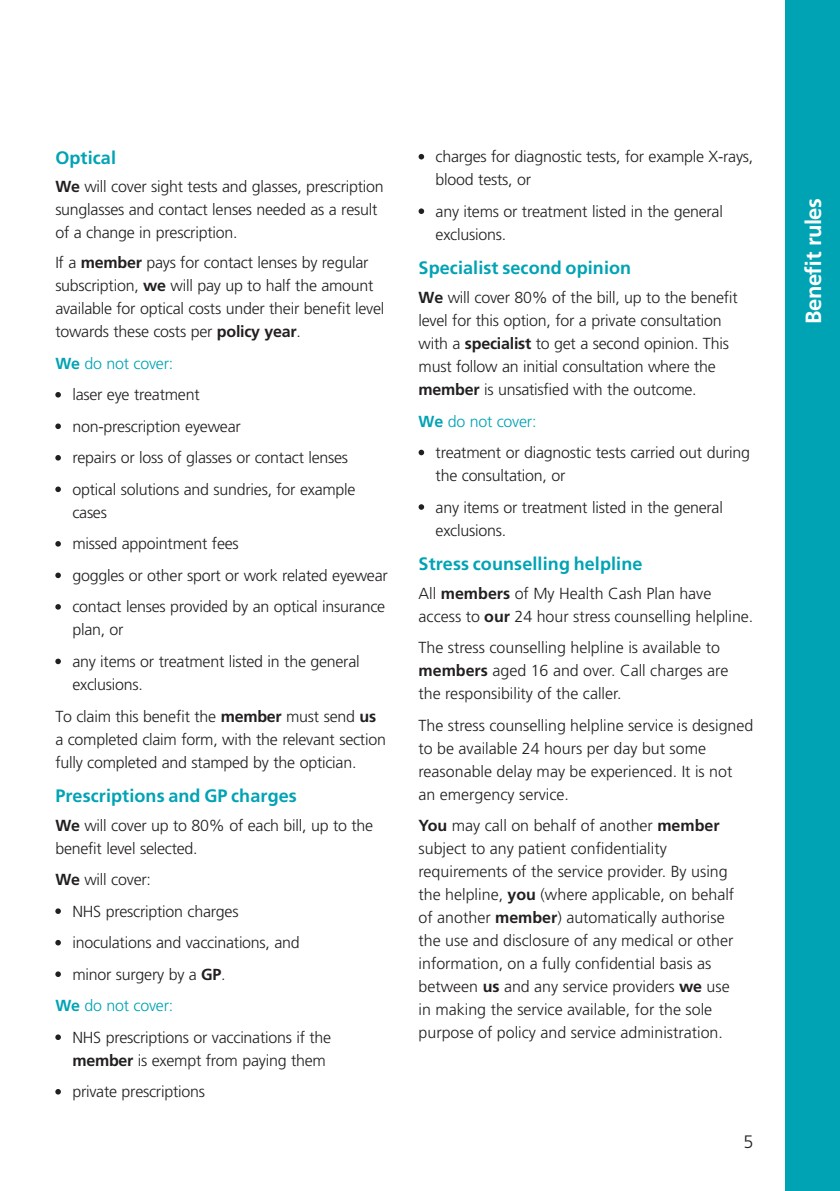
<style>
.page{position:relative;width:840px;height:1191px;background:#fff}
.page>*{position:absolute;margin:0;border:0;box-sizing:border-box;transform-origin:0 0}
.t1{font:700 22px "Frutiger LT Std";letter-spacing:-.025em;color:#fff}
.t2{font:700 18px "Frutiger LT Std";letter-spacing:.005em;color:#00a3b4}
.t3{font:300 18px "Frutiger LT Std";color:#231f20}
.t4{font:300 16px/23px "Frutiger LT Std";letter-spacing:-.015em;color:#231f20}
.t5{font:300 16px "Frutiger LT Std";letter-spacing:-.015em;color:#00a3b4}
.s1{font-weight:700}
.s2{font-weight:700;color:#00a3b4}
.s3{color:#00a3b4}
</style>
<div class="page">
<svg style="left:55px;top:392px;width:6px;height:5px"></svg>
<svg style="left:55px;top:423px;width:6px;height:6px"></svg>
<svg style="left:55px;top:455px;width:6px;height:5px"></svg>
<svg style="left:55px;top:486px;width:6px;height:6px"></svg>
<svg style="left:55px;top:541px;width:6px;height:5px"></svg>
<svg style="left:55px;top:572px;width:6px;height:6px"></svg>
<svg style="left:55px;top:604px;width:6px;height:5px"></svg>
<svg style="left:55px;top:658px;width:6px;height:6px"></svg>
<svg style="left:55px;top:908px;width:6px;height:6px"></svg>
<svg style="left:55px;top:940px;width:6px;height:5px"></svg>
<svg style="left:55px;top:971px;width:6px;height:6px"></svg>
<svg style="left:55px;top:1034px;width:6px;height:6px"></svg>
<svg style="left:55px;top:1089px;width:6px;height:5px"></svg>
<svg style="left:418px;top:154px;width:6px;height:5px"></svg>
<svg style="left:418px;top:208px;width:6px;height:6px"></svg>
<svg style="left:418px;top:450px;width:6px;height:5px"></svg>
<svg style="left:418px;top:504px;width:6px;height:6px"></svg>
<div style="left:784px;top:0;width:55px;height:1191px;background:#00a3b4"></div>
<p class="t2" style="left:55px;top:147px;width:62px">Optical</p>
<p class="t4" style="left:55px;top:176px;width:330px"><span class="s1">We</span> will cover sight tests and glasses, prescription sunglasses and contact lenses needed as a result of a change in prescription.</p>
<p class="t4" style="left:55px;top:251px;width:330px">If a <span class="s1">member</span> pays for contact lenses by regular subscription, <span class="s1">we</span> will pay up to half the amount available for optical costs under their benefit level towards these costs per <span class="s1">policy year</span>.</p>
<p class="t4" style="left:72px;top:348px;width:284px;line-height:31.6px;text-indent:-17px"><span class="s2">We</span> <span class="s3">do not cover:<br></span>laser eye treatment<br>non-prescription eyewear<br>repairs or loss of glasses or contact lenses optical solutions and sundries, for example</p>
<p class="t4" style="left:72px;top:497px;width:317px;line-height:31.6px">cases<br>missed appointment fees<br>goggles or other sport or work related eyewear contact lenses provided by an optical insurance</p>
<p class="t4" style="left:72px;top:614px;width:289px;line-height:31.6px">plan, or<br>any items or treatment listed in the general</p>
<p class="t4" style="left:55px;top:669px;width:322px;line-height:31.6px;text-indent:17px">exclusions.<br>To claim this benefit the <span class="s1">member</span> must send <span class="s1">us</span></p>
<p class="t4" style="left:55px;top:727px;width:332px">a completed claim form, with the relevant section fully completed and stamped by the optician.</p>
<p class="t2" style="left:55px;top:785px;width:243px">Prescriptions and GP charges</p>
<p class="t4" style="left:55px;top:814px;width:319px"><span class="s1">We</span> will cover up to 80% of each bill, up to the benefit level selected.</p>
<p class="t4" style="left:55px;top:868px;width:97px"><span class="s1">We</span> will cover:</p>
<p class="t4" style="left:72px;top:900px;width:168px">NHS prescription charges</p>
<p class="t4" style="left:72px;top:931px;width:229px">inoculations and vaccinations, and</p>
<p class="t4" style="left:72px;top:963px;width:155px">minor surgery by a <span class="s1">GP</span>.</p>
<p class="t5" style="left:55px;top:996px;width:119px"><span class="s1">We</span> do not cover:</p>
<p class="t4" style="left:72px;top:1026px;width:260px">NHS prescriptions or vaccinations if the</p>
<p class="t4" style="left:72px;top:1044px;width:255px;line-height:31.6px"><span class="s1">member</span> is exempt from paying them private prescriptions</p>
<p class="t4" style="left:435px;top:145px;width:319px">charges for diagnostic tests, for example X-rays, blood tests, or</p>
<p class="t4" style="left:435px;top:200px;width:289px">any items or treatment listed in the general exclusions.</p>
<p class="t2" style="left:418px;top:257px;width:214px">Specialist second opinion</p>
<p class="t4" style="left:418px;top:286px;width:320px"><span class="s1">We</span> will cover 80% of the bill, up to the benefit level for this option, for a private consultation with a <span class="s1">specialist</span> to get a second opinion. This must follow an initial consultation where the <span class="s1">member</span> is unsatisfied with the outcome.</p>
<p class="t4" style="left:435px;top:405px;width:316px;line-height:31.6px;text-indent:-17px"><span class="s2">We</span> <span class="s3">do not cover:<br></span>treatment or diagnostic tests carried out during</p>
<p class="t4" style="left:435px;top:460px;width:289px;line-height:31.6px">the consultation, or<br>any items or treatment listed in the general</p>
<p class="t4" style="left:435px;top:519px;width:72px">exclusions.</p>
<p class="t2" style="left:418px;top:553px;width:225px">Stress counselling helpline</p>
<p class="t4" style="left:418px;top:582px;width:336px">All <span class="s1">members</span> of My Health Cash Plan have access to <span class="s1">our</span> 24 hour stress counselling helpline.</p>
<p class="t4" style="left:418px;top:636px;width:311px">The stress counselling helpline is available to <span class="s1">members</span> aged 16 and over. Call charges are the responsibility of the caller.</p>
<p class="t4" style="left:418px;top:714px;width:336px">The stress counselling helpline service is designed to be available 24 hours per day but some reasonable delay may be experienced. It is not<br>an emergency service.</p>
<p class="t4" style="left:418px;top:814px;width:317px"><span class="s1">You</span> may call on behalf of another <span class="s1">member </span>subject to any patient confidentiality requirements of the service provider. By using the helpline, <span class="s1">you</span> (where applicable, on behalf of another <span class="s1">member</span>) automatically authorise the use and disclosure of any medical or other information, on a fully confidential basis as between <span class="s1">us</span> and any service providers <span class="s1">we</span> use in making the service available, for the sole purpose of policy and service administration.</p>
<p class="t3" style="left:743px;top:1131px;width:12px">5</p>
<h1 class="t1" style="left:800px;top:324px;width:127px;rotate:-90deg">Benefit rules</h1>
</div>
